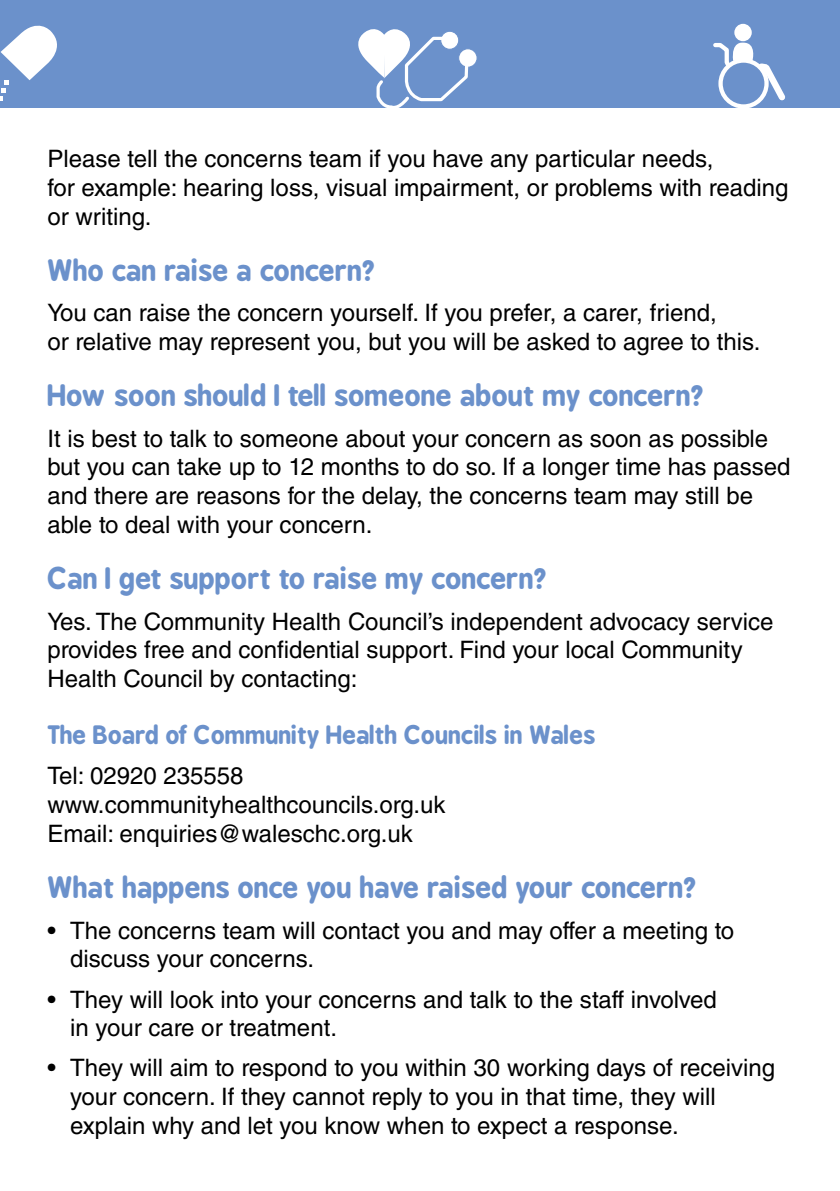
<style>
.page{position:relative;width:840px;height:1191px;background:#fff}
.page>*{position:absolute;margin:0;border:0;box-sizing:border-box;transform-origin:0 0}
.H3_14pt{font:700 28px "B Preplay";color:#6b91cb}
.Body_Text{font:24px/28.8px "Helvetica LT Std";color:#000}
.H4_12pt{font:700 24px "B Preplay";color:#6b91cb}
</style>
<div class="page">
<div style="left:0;top:0;width:839px;height:108px;background:#6b91cb"></div>
<svg style="left:0;top:25px;width:57px;height:75px"></svg>
<div style="left:458px;top:49px;width:19px;height:18px;background:#fff;border-radius:50%"></div>
<div style="left:458px;top:48px;width:19px;height:20px;border:1px solid #6b91cb;border-radius:50%"></div>
<svg style="left:358px;top:29px;width:111px;height:79px"></svg>
<svg style="left:713px;top:41px;width:72px;height:65px"></svg>
<div style="left:720px;top:61px;width:46px;height:45px;background:#6b91cb;border-radius:50%"></div>
<div style="left:718px;top:58px;width:50px;height:51px;border:4px solid #fff;border-radius:50%"></div>
<div style="left:734px;top:24px;width:17px;height:17px;background:#fff;border-radius:50%"></div>
<p class="Body_Text" style="left:47px;top:144px;width:742px">Please tell the concerns team if you have any particular needs,<br>for example: hearing loss, visual impairment, or problems with reading or writing.</p>
<p class="H3_14pt" style="left:47px;top:254px;width:330px">Who can raise a concern?</p>
<p class="Body_Text" style="left:47px;top:298px;width:714px">You can raise the concern yourself. If you prefer, a carer, friend,<br>or relative may represent you, but you will be asked to agree to this.</p>
<p class="H3_14pt" style="left:47px;top:379px;width:658px">How soon should I tell someone about my concern?</p>
<p class="Body_Text" style="left:47px;top:424px;width:744px">It is best to talk to someone about your concern as soon as possible but you can take up to 12 months to do so. If a longer time has passed and there are reasons for the delay, the concerns team may still be able to deal with your concern.</p>
<p class="H3_14pt" style="left:47px;top:562px;width:501px">Can I get support to raise my concern?</p>
<p class="Body_Text" style="left:47px;top:606px;width:727px">Yes. The Community Health Council’s independent advocacy service provides free and confidential support. Find your local Community<br>Health Council by contacting:</p>
<h4 class="H4_12pt" style="left:47px;top:720px;width:549px">The Board of Community Health Councils in Wales</h4>
<p class="Body_Text" style="left:47px;top:761px;width:399px">Tel: 02920 235558 www.communityhealthcouncils.org.uk<br>Email: enquiries@waleschc.org.uk</p>
<p class="H3_14pt" style="left:47px;top:871px;width:651px">What happens once you have raised your concern?</p>
<p class="Body_Text" style="left:70px;top:915px;width:665px;text-indent:-23px">• The concerns team will contact you and may offer a meeting to discuss your concerns.</p>
<p class="Body_Text" style="left:70px;top:984px;width:648px;text-indent:-23px">• They will look into your concerns and talk to the staff involved in your care or treatment.</p>
<p class="Body_Text" style="left:70px;top:1053px;width:706px;text-indent:-23px">• They will aim to respond to you within 30 working days of receiving your concern. If they cannot reply to you in that time, they will explain why and let you know when to expect a response.</p>
</div>
